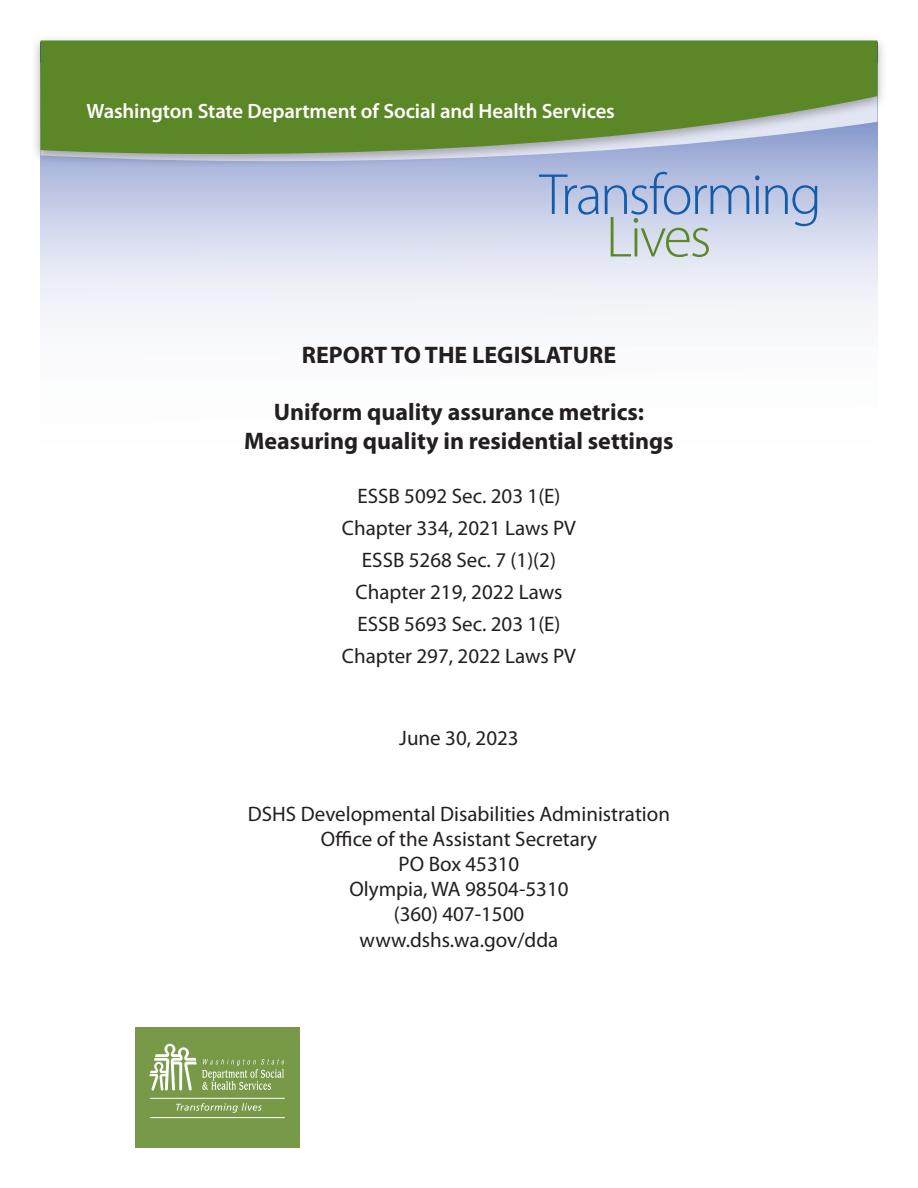
<style>
.page{position:relative;width:918px;height:1188px;background:#fff}
.page>*{position:absolute;margin:0;border:0;box-sizing:border-box;transform-origin:0 0}
.t1{font:300 58.5px "Myriad Pro";letter-spacing:-.045em;color:#135cab}
.t2{font:300 58.5px "Myriad Pro";letter-spacing:-.04em;color:#5c8727}
.t3{font:700 24px/28.8px "Myriad Pro";color:#231f20;text-align:center}
.t4{font:21px "Myriad Pro";color:#231f20}
.t5{font:600 20.7px "Myriad Pro";letter-spacing:-.005em;color:#fff}
</style>
<div class="page">
<svg style="left:40px;top:182px;width:838px;height:139px"></svg>
<div style="left:40px;top:176px;width:838px;height:6px;background:#b4bedf"></div>
<div style="left:31px;top:35px;width:856px;height:133px;background:#231f20;opacity:.35"></div>
<svg style="left:40px;top:40px;width:838px;height:136px;background:#739557"></svg>
<div style="left:135px;top:1027px;width:165px;height:121px;background:#779948"></div>
<svg style="left:149px;top:1044px;width:135px;height:47px"></svg>
<hr style="left:150px;top:1098px;width:135px;height:1px;background:#fff">
<hr style="left:150px;top:1117px;width:135px;height:1px;background:#fff">
<svg style="left:176px;top:1103px;width:86px;height:10px"></svg>
<p class="t5" style="left:86px;top:99px;width:530px">Washington State Department of Social and Health Services</p>
<p class="t1" style="left:540px;top:162px;width:284px">Transforming</p>
<p class="t2" style="left:606px;top:205px;width:107px">Lives</p>
<p class="t3" style="left:302px;top:340px;width:316px">REPORT TO THE LEGISLATURE</p>
<p class="t3" style="left:244px;top:398px;width:431px">Uniform quality assurance metrics:<br>Measuring quality in residential settings</p>
<p class="t4" style="left:357px;top:484px;width:205px">ESSB 5092 Sec. 203 1(E)</p>
<p class="t4" style="left:342px;top:516px;width:236px">Chapter 334, 2021 Laws PV</p>
<p class="t4" style="left:362px;top:548px;width:196px">ESSB 5268 Sec. 7 (1)(2)</p>
<p class="t4" style="left:356px;top:580px;width:208px">Chapter 219, 2022 Laws</p>
<p class="t4" style="left:357px;top:612px;width:205px">ESSB 5693 Sec. 203 1(E)</p>
<p class="t4" style="left:342px;top:644px;width:236px">Chapter 297, 2022 Laws PV</p>
<p class="t4" style="left:399px;top:727px;width:121px">June 30, 2023</p>
<p class="t4" style="left:248px;top:802px;width:424px">DSHS Developmental Disabilities Administration</p>
<p class="t4" style="left:321px;top:827px;width:278px">Office of the Assistant Secretary</p>
<p class="t4" style="left:399px;top:853px;width:122px">PO Box 45310</p>
<p class="t4" style="left:349px;top:878px;width:221px">Olympia, WA 98504-5310</p>
<p class="t4" style="left:394px;top:903px;width:132px">(360) 407-1500</p>
<p class="t4" style="left:360px;top:928px;width:200px">www.dshs.wa.gov/dda</p>
</div>
